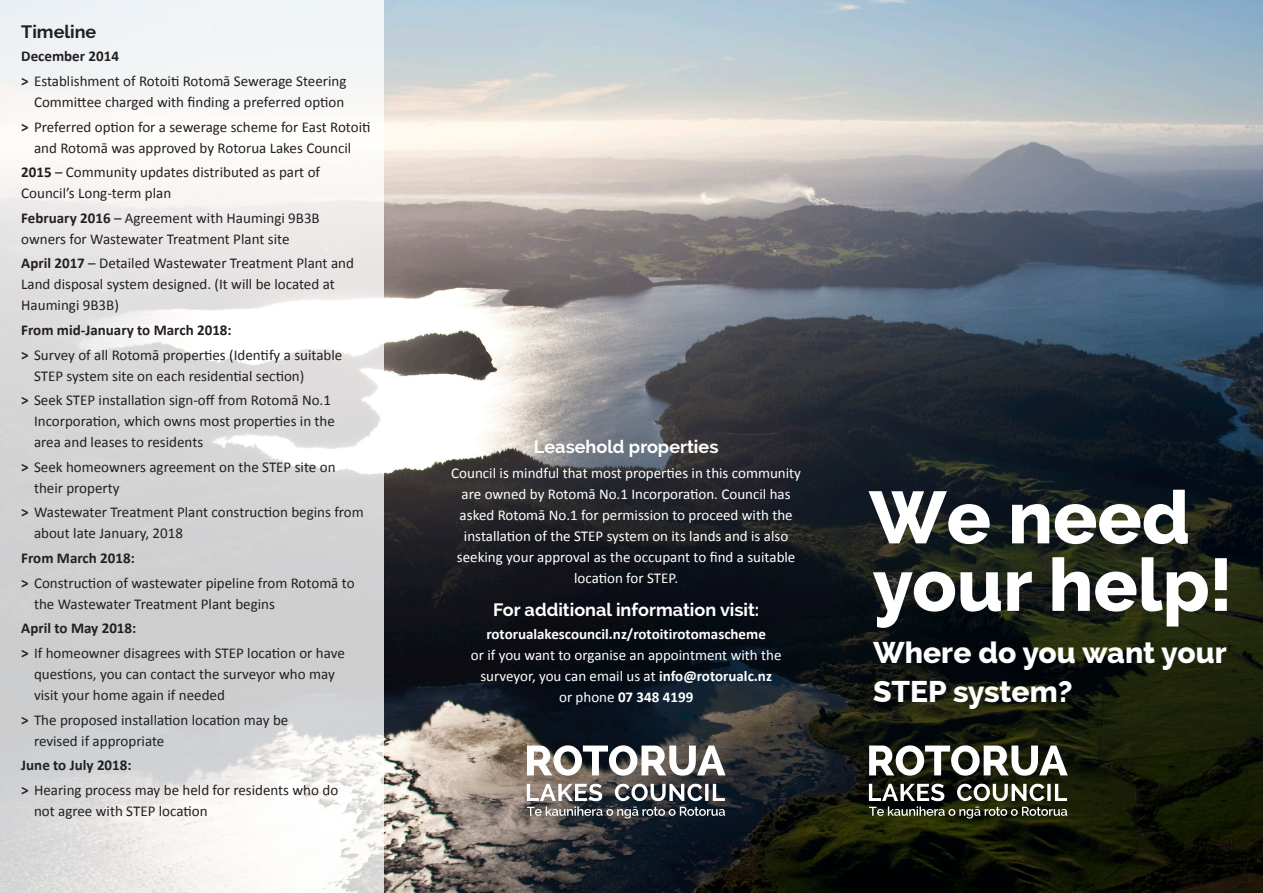
<style>
.page{position:relative;width:1263px;height:893px;background:#fff}
.page>*{position:absolute;margin:0;border:0;box-sizing:border-box;transform-origin:0 0}
.Subheading{font:800 73.5px "Raleway";color:#fff}
.Subheading-2{font:800 30px/39px "Raleway";color:#fff}
.Subheading-3{font:700 18px "Raleway";color:#fff}
.Body_Copy{font:700 18px "Raleway";color:#fff}
.Subheading-4{font:700 18px "Raleway";color:#231f20}
.Body_Copy-2{font:15px/21px "Calibri";color:#231f20}
.Body_Copy-3{font:15px/21px "Calibri";color:#fff;text-align:center}
.Body_Copy-4{font:700 15px "Calibri";color:#231f20}
.s1{font-weight:700}
</style>
<div class="page">
<img style="left:383px;top:0;width:880px;height:893px">
<svg style="left:869px;top:745px;width:199px;height:31px"></svg>
<svg style="left:869px;top:784px;width:198px;height:35px"></svg>
<svg style="left:527px;top:745px;width:199px;height:31px"></svg>
<svg style="left:527px;top:784px;width:198px;height:35px"></svg>
<svg style="left:0;top:0;width:383px;height:893px"></svg>
<p class="Subheading-4" style="left:21px;top:22px;width:77px">Timeline</p>
<p class="Body_Copy-4" style="left:21px;top:47px;width:99px">December 2014</p>
<p class="Body_Copy-2" style="left:21px;top:70px;width:327px;text-align:right"><span class="s1">&gt;</span> Establishment of Rotoiti Rotomā Sewerage Steering<br>Committee charged with finding a preferred option</p>
<p class="Body_Copy-2" style="left:21px;top:116px;width:351px;text-align:center"><span class="s1">&gt;</span> Preferred option for a sewerage scheme for East Rotoiti and Rotomā was approved by Rotorua Lakes Council</p>
<p class="Body_Copy-2" style="left:21px;top:162px;width:300px"><span class="s1">2015</span> – Community updates distributed as part of<br>Council’s Long-term plan</p>
<p class="Body_Copy-2" style="left:21px;top:207px;width:300px"><span class="s1">February 2016</span> – Agreement with Haumingi 9B3B owners for Wastewater Treatment Plant site</p>
<p class="Body_Copy-2" style="left:21px;top:253px;width:334px"><span class="s1">April 2017</span> – Detailed Wastewater Treatment Plant and<br>Land disposal system designed. (It will be located at<br>Haumingi 9B3B)</p>
<p class="Body_Copy-4" style="left:21px;top:320px;width:212px">From mid-January to March 2018:</p>
<p class="Body_Copy-2" style="left:34px;top:344px;width:310px;text-indent:-13px"><span class="s1">&gt;</span> Survey of all Rotomā properties (Identify a suitable<br>STEP system site on each residential section)</p>
<p class="Body_Copy-2" style="left:34px;top:390px;width:302px;text-indent:-13px"><span class="s1">&gt;</span> Seek STEP installation sign-off from Rotomā No.1<br>Incorporation, which owns most properties in the area and leases to residents</p>
<p class="Body_Copy-2" style="left:34px;top:456px;width:303px;text-indent:-13px"><span class="s1">&gt;</span> Seek homeowners agreement on the STEP site on their property</p>
<p class="Body_Copy-2" style="left:34px;top:502px;width:331px;text-indent:-13px"><span class="s1">&gt;</span> Wastewater Treatment Plant construction begins from about late January, 2018</p>
<p class="Body_Copy-4" style="left:21px;top:548px;width:115px">From March 2018:</p>
<p class="Body_Copy-2" style="left:34px;top:572px;width:322px;text-indent:-13px"><span class="s1">&gt;</span> Construction of wastewater pipeline from Rotomā to the Wastewater Treatment Plant begins</p>
<p class="Body_Copy-4" style="left:21px;top:619px;width:117px">April to May 2018:</p>
<p class="Body_Copy-2" style="left:34px;top:642px;width:312px;text-indent:-13px"><span class="s1">&gt;</span> If homeowner disagrees with STEP location or have questions, you can contact the surveyor who may visit your home again if needed</p>
<p class="Body_Copy-2" style="left:34px;top:709px;width:256px;text-indent:-13px"><span class="s1">&gt;</span> The proposed installation location may be revised if appropriate</p>
<p class="Body_Copy-4" style="left:21px;top:756px;width:112px">June to July 2018:</p>
<p class="Body_Copy-2" style="left:34px;top:779px;width:306px;text-indent:-13px"><span class="s1">&gt;</span> Hearing process may be held for residents who do not agree with STEP location</p>
<p class="Body_Copy" style="left:534px;top:437px;width:186px">Leasehold properties</p>
<p class="Body_Copy-3" style="left:451px;top:463px;width:351px">Council is mindful that most properties in this community are owned by Rotomā No.1 Incorporation. Council has asked Rotomā No.1 for permission to proceed with the installation of the STEP system on its lands and is also seeking your approval as the occupant to find a suitable location for STEP.</p>
<p class="Subheading-3" style="left:493px;top:599px;width:268px">For additional information visit:</p>
<p class="Body_Copy-3" style="left:471px;top:623px;width:312px"><span class="s1">rotorualakescouncil.nz/rotoitirotomascheme<br></span>or if you want to organise an appointment with the surveyor, you can email us at <span class="s1">info@rotorualc.nz<br></span>or phone <span class="s1">07 348 4199</span></p>
<p class="Subheading" style="left:869px;top:476px;width:323px">We need</p>
<p class="Subheading" style="left:873px;top:543px;width:360px">your help!</p>
<p class="Subheading-2" style="left:873px;top:633px;width:355px">Where do you want your<br>STEP system?</p>
</div>
